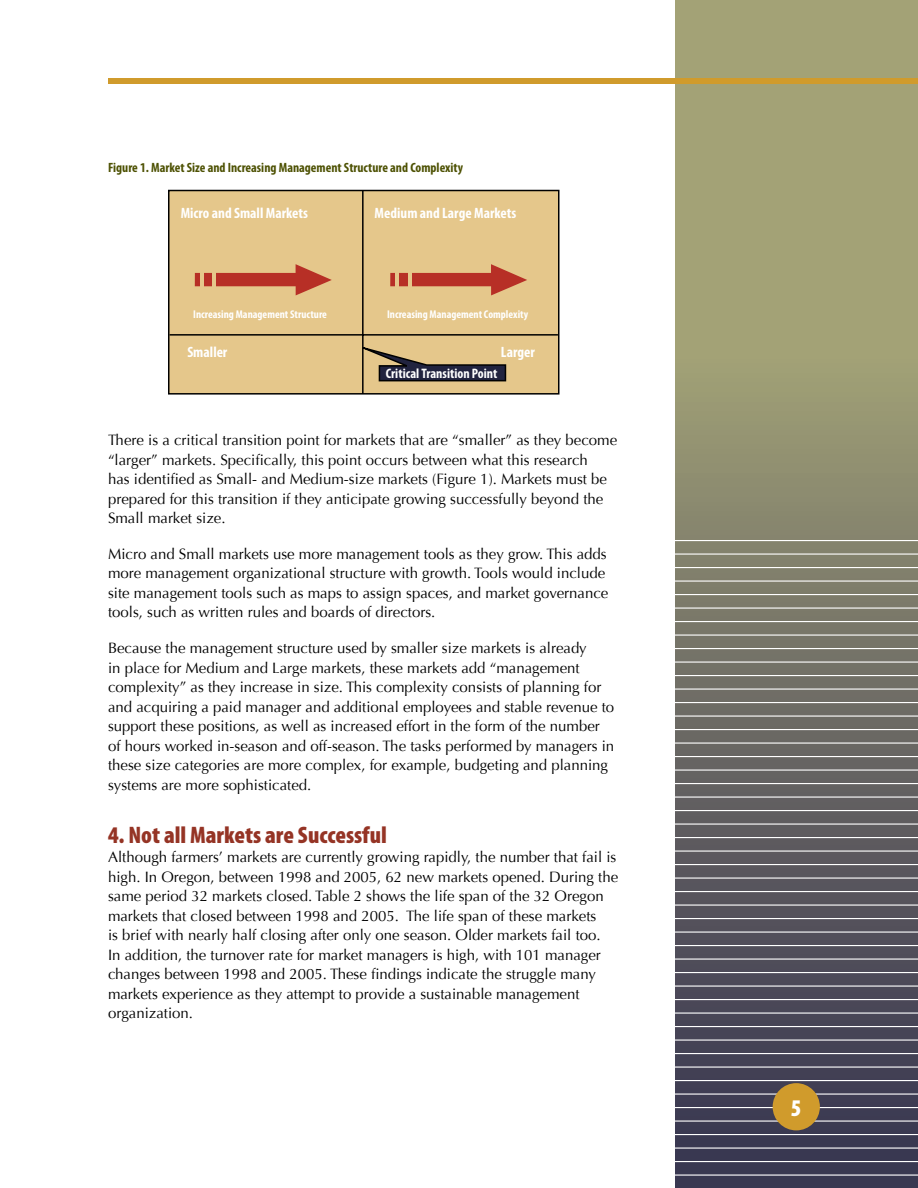
<style>
.page{position:relative;width:918px;height:1188px;background:#fff}
.page>*{position:absolute;margin:0;border:0;box-sizing:border-box;transform-origin:0 0}
.t1{font:900 condensed 24px "Myriad Pro";color:#953425}
.t2{font:15px/19.5px "Optima";color:#000}
.t3{font:700 condensed 15px "Myriad Pro";color:#fff}
.t4{font:700 condensed 13.8px "Myriad Pro";color:#fff}
.t5{font:700 condensed 13.5px "Myriad Pro";color:#4d5103}
.t6{font:700 condensed 11.25px "Myriad Pro";color:#fff}
</style>
<div class="page">
<svg style="left:675px;top:0;width:243px;height:1188px;background:#7c7b6a"></svg>
<hr style="left:675px;top:1174px;width:243px;height:2px;background:#fff">
<hr style="left:675px;top:1161px;width:243px;height:1px;background:#fff">
<hr style="left:675px;top:1148px;width:243px;height:1px;background:#fff">
<hr style="left:675px;top:1134px;width:243px;height:1px;background:#fff">
<hr style="left:675px;top:1120px;width:243px;height:2px;background:#fff">
<hr style="left:675px;top:1107px;width:243px;height:1px;background:#fff">
<hr style="left:675px;top:1094px;width:243px;height:1px;background:#fff">
<hr style="left:675px;top:1080px;width:243px;height:1px;background:#fff">
<hr style="left:675px;top:1066px;width:243px;height:2px;background:#fff">
<hr style="left:675px;top:1053px;width:243px;height:1px;background:#fff">
<hr style="left:675px;top:1040px;width:243px;height:1px;background:#fff">
<hr style="left:675px;top:1026px;width:243px;height:1px;background:#fff">
<hr style="left:675px;top:1012px;width:243px;height:2px;background:#fff">
<hr style="left:675px;top:999px;width:243px;height:1px;background:#fff">
<hr style="left:675px;top:986px;width:243px;height:1px;background:#fff">
<hr style="left:675px;top:972px;width:243px;height:1px;background:#fff">
<hr style="left:675px;top:958px;width:243px;height:2px;background:#fff">
<hr style="left:675px;top:945px;width:243px;height:1px;background:#fff">
<hr style="left:675px;top:932px;width:243px;height:1px;background:#fff">
<hr style="left:675px;top:918px;width:243px;height:1px;background:#fff">
<hr style="left:675px;top:904px;width:243px;height:2px;background:#fff">
<hr style="left:675px;top:891px;width:243px;height:1px;background:#fff">
<hr style="left:675px;top:878px;width:243px;height:1px;background:#fff">
<hr style="left:675px;top:864px;width:243px;height:1px;background:#fff">
<hr style="left:675px;top:850px;width:243px;height:2px;background:#fff">
<hr style="left:675px;top:837px;width:243px;height:1px;background:#fff">
<hr style="left:675px;top:824px;width:243px;height:1px;background:#fff">
<hr style="left:675px;top:810px;width:243px;height:1px;background:#fff">
<hr style="left:675px;top:796px;width:243px;height:2px;background:#fff">
<hr style="left:675px;top:783px;width:243px;height:1px;background:#fff">
<hr style="left:675px;top:770px;width:243px;height:1px;background:#fff">
<hr style="left:675px;top:756px;width:243px;height:1px;background:#fff">
<hr style="left:675px;top:742px;width:243px;height:2px;background:#fff">
<hr style="left:675px;top:729px;width:243px;height:1px;background:#fff">
<hr style="left:675px;top:716px;width:243px;height:1px;background:#fff">
<hr style="left:675px;top:702px;width:243px;height:1px;background:#fff">
<hr style="left:675px;top:688px;width:243px;height:2px;background:#fff">
<hr style="left:675px;top:675px;width:243px;height:1px;background:#fff">
<hr style="left:675px;top:662px;width:243px;height:1px;background:#fff">
<hr style="left:675px;top:648px;width:243px;height:1px;background:#fff">
<hr style="left:675px;top:634px;width:243px;height:2px;background:#fff">
<hr style="left:675px;top:621px;width:243px;height:1px;background:#fff">
<hr style="left:675px;top:608px;width:243px;height:1px;background:#fff">
<hr style="left:675px;top:594px;width:243px;height:1px;background:#fff">
<hr style="left:675px;top:580px;width:243px;height:2px;background:#fff">
<hr style="left:675px;top:567px;width:243px;height:1px;background:#fff">
<hr style="left:675px;top:554px;width:243px;height:1px;background:#fff">
<hr style="left:675px;top:540px;width:243px;height:1px;background:#fff">
<div style="left:773px;top:1083px;width:47px;height:47px;background:#d09b2c;border-radius:50%"></div>
<div style="left:0;top:78px;width:918px;height:6px;background:#d09b2c"></div>
<div style="left:0;top:54px;width:108px;height:130px;background:#fff"></div>
<div style="left:169px;top:190px;width:390px;height:204px;background:#e5c78b"></div>
<div style="left:168px;top:190px;width:392px;height:205px;border:2px solid #000"></div>
<svg style="left:195px;top:264px;width:137px;height:31px"></svg>
<hr style="left:200px;top:271px;width:3px;height:17px;background:#e5c78b">
<hr style="left:213px;top:271px;width:3px;height:17px;background:#e5c78b">
<svg style="left:390px;top:264px;width:137px;height:31px"></svg>
<hr style="left:396px;top:271px;width:3px;height:17px;background:#e5c78b">
<hr style="left:408px;top:271px;width:3px;height:17px;background:#e5c78b">
<hr style="left:362px;top:190px;width:2px;height:204px;background:#000">
<hr style="left:170px;top:334px;width:388px;height:2px;background:#000">
<svg style="left:362px;top:346px;width:145px;height:36px"></svg>
<p class="t5" style="left:108px;top:159px;width:357px">Figure 1. Market Size and Increasing Management Structure and Complexity</p>
<p class="t3" style="left:181px;top:203px;width:129px">Micro and Small Markets</p>
<p class="t3" style="left:375px;top:203px;width:143px">Medium and Large Markets</p>
<p class="t6" style="left:193px;top:307px;width:135px">Increasing Management Structure</p>
<p class="t6" style="left:387px;top:307px;width:142px">Increasing Management Complexity</p>
<p class="t3" style="left:187px;top:342px;width:42px">Smaller</p>
<p class="t3" style="left:501px;top:342px;width:36px">Larger</p>
<p class="t4" style="left:386px;top:365px;width:113px">Critical Transition Point</p>
<p class="t2" style="left:108px;top:430px;width:511px">There is a critical transition point for markets that are “smaller” as they become “larger” markets. Specifically, this point occurs between what this research<br>has identified as Small- and Medium-size markets (Figure 1). Markets must be prepared for this transition if they anticipate growing successfully beyond the Small market size.</p>
<p class="t2" style="left:108px;top:544px;width:502px">Micro and Small markets use more management tools as they grow. This adds more management organizational structure with growth. Tools would include site management tools such as maps to assign spaces, and market governance tools, such as written rules and boards of directors.</p>
<p class="t2" style="left:108px;top:638px;width:508px">Because the management structure used by smaller size markets is already<br>in place for Medium and Large markets, these markets add “management complexity” as they increase in size. This complexity consists of planning for and acquiring a paid manager and additional employees and stable revenue to support these positions, as well as increased effort in the form of the number of hours worked in-season and off-season. The tasks performed by managers in these size categories are more complex, for example, budgeting and planning systems are more sophisticated.</p>
<h1 class="t1" style="left:108px;top:820px;width:280px">4. Not all Markets are Successful</h1>
<p class="t2" style="left:108px;top:848px;width:512px">Although farmers’ markets are currently growing rapidly, the number that fail is high. In Oregon, between 1998 and 2005, 62 new markets opened. During the same period 32 markets closed. Table 2 shows the life span of the 32 Oregon markets that closed between 1998 and 2005. The life span of these markets<br>is brief with nearly half closing after only one season. Older markets fail too.<br>In addition, the turnover rate for market managers is high, with 101 manager changes between 1998 and 2005. These findings indicate the struggle many markets experience as they attempt to provide a sustainable management organization.</p>
</div>
